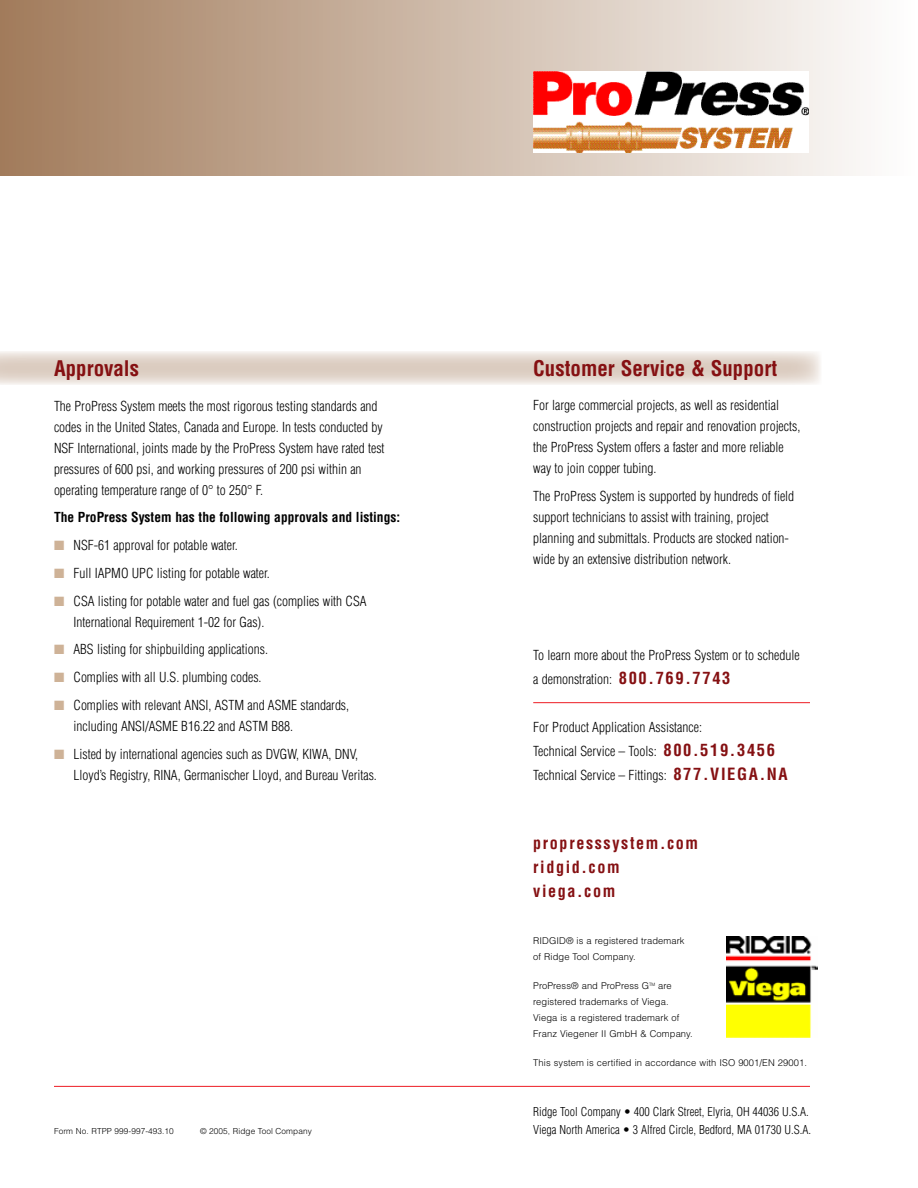
<style>
.page{position:relative;width:918px;height:1188px;background:#fff}
.page>*{position:absolute;margin:0;border:0;box-sizing:border-box;transform-origin:0 0}
.t1{font:700 condensed 21px "Helvetica";color:#851012}
.t2{font:700 condensed 16.5px/24px "Helvetica";letter-spacing:.1em;color:#851012}
.t3{font:300 condensed 13.5px/21px "Helvetica";color:#000}
.t4{font:700 condensed 13.5px "Helvetica";color:#000}
.t5{font:300 condensed 12px/18px "Helvetica";color:#000}
.t6{font:300 9.3px/15.8px "Helvetica";letter-spacing:.01em;color:#000}
.t7{font:300 8.25px "Helvetica";letter-spacing:.01em;color:#000}
.s1{color:#ceb297}
.s2{font-weight:700;font-size:16.5px;color:#851012}
</style>
<div class="page">
<div style="left:0;top:0;width:918px;height:176px;background:linear-gradient(to right,#a17b5b,#fff)"></div>
<hr style="left:54px;top:1086px;width:756px;height:1px;background:#ed1c24">
<img style="left:533px;top:71px;width:276px;height:82px">
<svg style="left:0;top:351px;width:821px;height:34px;background:#e4d9d1"></svg>
<img style="left:726px;top:937px;width:91px;height:100px">
<hr style="left:533px;top:702px;width:277px;height:1px;background:#ed1c24">
<h1 class="t1" style="left:54px;top:356px;width:87px">Approvals</h1>
<p class="t3" style="left:54px;top:395px;width:332px">The ProPress System meets the most rigorous testing standards and codes in the United States, Canada and Europe. In tests conducted by NSF International, joints made by the ProPress System have rated test pressures of 600 psi, and working pressures of 200 psi within an operating temperature range of 0° to 250° F.</p>
<p class="t4" style="left:54px;top:509px;width:348px">The ProPress System has the following approvals and listings:</p>
<p class="t3" style="left:54px;top:535px;width:185px"><span class="s1">■</span> NSF-61 approval for potable water.</p>
<p class="t3" style="left:54px;top:562px;width:217px"><span class="s1">■</span> Full IAPMO UPC listing for potable water.</p>
<p class="t3" style="left:73px;top:590px;width:295px;text-indent:-19px"><span class="s1">■</span> CSA listing for potable water and fuel gas (complies with CSA<br>International Requirement 1-02 for Gas).</p>
<p class="t3" style="left:54px;top:639px;width:216px"><span class="s1">■</span> ABS listing for shipbuilding applications.</p>
<p class="t3" style="left:54px;top:667px;width:209px"><span class="s1">■</span> Complies with all U.S. plumbing codes.</p>
<p class="t3" style="left:74px;top:694px;width:277px;text-indent:-20px"><span class="s1">■</span> Complies with relevant ANSI, ASTM and ASME standards, including ANSI/ASME B16.22 and ASTM B88.</p>
<p class="t3" style="left:73px;top:743px;width:305px;text-indent:-19px"><span class="s1">■</span> Listed by international agencies such as DVGW, KIWA, DNV,<br>Lloyd’s Registry, RINA, Germanischer Lloyd, and Bureau Veritas.</p>
<p class="t7" style="left:54px;top:1126px;width:121px">Form No. RTPP 999-997-493.10</p>
<p class="t7" style="left:200px;top:1126px;width:113px">© 2005, Ridge Tool Company</p>
<h1 class="t1" style="left:533px;top:355px;width:246px">Customer Service &amp; Support</h1>
<p class="t3" style="left:533px;top:395px;width:269px">For large commercial projects, as well as residential construction projects and repair and renovation projects, the ProPress System offers a faster and more reliable way to join copper tubing.</p>
<p class="t3" style="left:533px;top:485px;width:263px">The ProPress System is supported by hundreds of field support technicians to assist with training, project planning and submittals. Products are stocked nation&shy;wide by an extensive distribution network.</p>
<p class="t3" style="left:533px;top:643px;width:268px;line-height:24px">To learn more about the ProPress System or to schedule a demonstration: <span class="s2">800.769.7743</span></p>
<p class="t3" style="left:533px;top:715px;width:256px;line-height:24px">For Product Application Assistance:<br>Technical Service – Tools: <span class="s2">800.519.3456<br></span>Technical Service – Fittings: <span class="s2">877.VIEGA.NA</span></p>
<p class="t2" style="left:533px;top:831px;width:166px">propresssystem.com ridgid.com viega.com</p>
<p class="t6" style="left:533px;top:933px;width:153px">RIDGID® is a registered trademark of Ridge Tool Company.</p>
<p class="t6" style="left:533px;top:978px;width:161px">ProPress® and ProPress G<sup>TM</sup> are registered trademarks of Viega.<br>Viega is a registered trademark of<br>Franz Viegener II GmbH &amp; Company.</p>
<p class="t6" style="left:533px;top:1054px;width:275px">This system is certified in accordance with ISO 9001/EN 29001.</p>
<p class="t5" style="left:533px;top:1103px;width:279px">Ridge Tool Company • 400 Clark Street, Elyria, OH 44036 U.S.A.<br>Viega North America • 3 Alfred Circle, Bedford, MA 01730 U.S.A.</p>
</div>
